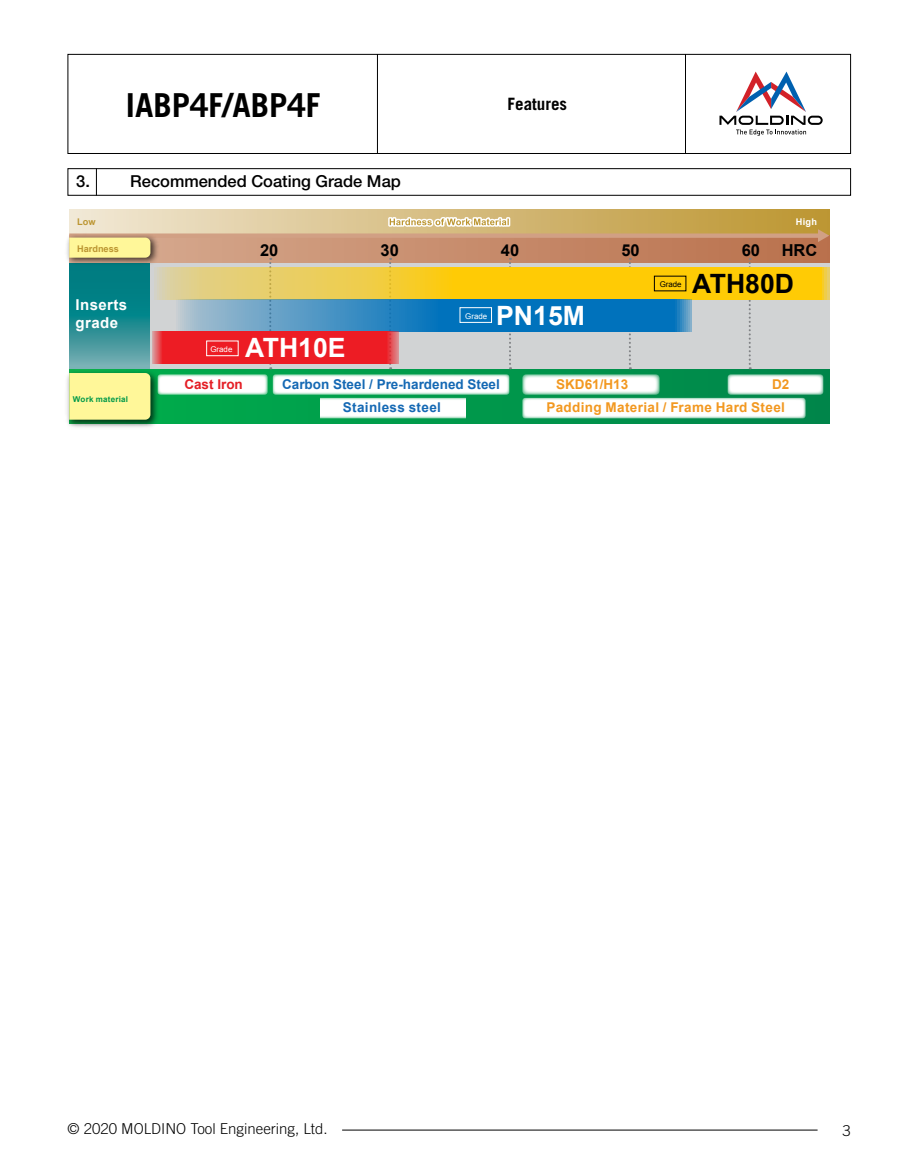
<style>
.page{position:relative;width:905px;height:1175px;background:#fff}
.page>*{position:absolute;margin:0;border:0;box-sizing:border-box;transform-origin:0 0}
.t1{font:700 33px "Trade Gothic";color:#000}
.t2{font:700 26.55px "Arial";color:#fff}
.t3{font:700 26.55px "Arial";color:#000}
.t4{font:700 16.95px "Trade Gothic";color:#000}
.t5{font:500 16.5px "Helvetica Neue";color:#000}
.t6{font:700 16.5px "Arial";color:#000}
.t7{font:300 15px "Trade Gothic";color:#000}
.t8{font:700 15px/18px "Arial";letter-spacing:.025em;color:#fff}
.t9{font:700 13.5px "Arial";letter-spacing:.025em;color:#f29820}
.t10{font:700 13.5px "Arial";color:#1569b4}
.t11{font:700 13.5px "Arial";letter-spacing:.025em;color:#1569b4}
.t12{font:700 13.5px "Arial";color:#f29820}
.t13{font:700 13.5px "Arial";color:#e41e25}
.t14{font:700 9.15px "Arial";color:#bc9632}
.t15{font:700 9.15px "Arial";color:#fff}
.t16{font:700 8.1px "Arial";letter-spacing:.025em;color:#019949}
.t17{font:7.95px "Arial";color:#fff}
.t18{font:7.95px "Arial";color:#000}
</style>
<div class="page">
<div style="left:68px;top:54px;width:782px;height:100px;border:1px solid #000"></div>
<hr style="left:685px;top:54px;width:1px;height:99px;background:#000">
<hr style="left:377px;top:54px;width:1px;height:99px;background:#000">
<hr style="left:342px;top:1129px;width:475px;height:1px;background:#000">
<div style="left:68px;top:168px;width:782px;height:28px;border:1px solid #000"></div>
<svg style="left:96px;top:168px;width:1px;height:27px"></svg>
<div style="left:69px;top:231px;width:760px;height:192px;background:#d1d3d4"></div>
<div style="left:69px;top:210px;width:760px;height:26px;background:linear-gradient(to right,#f1e7d4,#bc942f)"></div>
<svg style="left:69px;top:268px;width:81px;height:99px;background:#228c92"></svg>
<svg style="left:160px;top:369px;width:669px;height:54px;background:#02994c"></svg>
<svg style="left:160px;top:238px;width:669px;height:24px;background:#c68a6a"></svg>
<div style="left:69px;top:233px;width:750px;height:5px;background:#d1a084"></div>
<svg style="left:818px;top:229px;width:11px;height:13px"></svg>
<svg style="left:748px;top:258px;width:2px;height:111px"></svg>
<svg style="left:629px;top:258px;width:2px;height:111px"></svg>
<svg style="left:509px;top:258px;width:2px;height:111px"></svg>
<svg style="left:389px;top:258px;width:2px;height:111px"></svg>
<svg style="left:269px;top:258px;width:2px;height:111px"></svg>
<img style="left:67px;top:367px;width:93px;height:61px">
<div style="left:69px;top:373px;width:81px;height:47px;background:#fff799"></div>
<img style="left:66px;top:232px;width:94px;height:36px">
<svg style="left:69px;top:237px;width:81px;height:21px;background:#f9f095"></svg>
<svg style="left:158px;top:374px;width:110px;height:21px;background:#e4f5ec"></svg>
<svg style="left:273px;top:374px;width:236px;height:21px;background:#e6f5ed"></svg>
<svg style="left:320px;top:398px;width:145px;height:20px;background:#f5fbf7"></svg>
<svg style="left:522px;top:374px;width:137px;height:21px;background:#dcefe6"></svg>
<svg style="left:154px;top:268px;width:675px;height:32px;background:#efc930"></svg>
<svg style="left:178px;top:300px;width:513px;height:32px;background:#2e87c1"></svg>
<svg style="left:152px;top:331px;width:247px;height:32px;background:#eb232b"></svg>
<svg style="left:727px;top:374px;width:96px;height:21px;background:#e1f1e9"></svg>
<div style="left:522px;top:398px;width:283px;height:20px;background:#fff;border-radius:3px"></div>
<svg style="left:388px;top:217px;width:122px;height:10px"></svg>
<div style="left:460px;top:307px;width:31px;height:15px;border:1px solid #fff"></div>
<div style="left:206px;top:341px;width:32px;height:15px;border:1px solid #fff"></div>
<svg style="left:719px;top:72px;width:103px;height:64px"></svg>
<h1 class="t1" style="left:126px;top:85px;width:196px">IABP4F/ABP4F</h1>
<p class="t4" style="left:507px;top:94px;width:61px">Features</p>
<p class="t5" style="left:76px;top:171px;width:15px">3.</p>
<p class="t5" style="left:130px;top:171px;width:272px">Recommended Coating Grade Map</p>
<p class="t14" style="left:77px;top:216px;width:20px">Low</p>
<p class="t15" style="left:795px;top:216px;width:23px">High</p>
<p class="t14" style="left:77px;top:242px;width:43px">Hardness</p>
<p class="t6" style="left:260px;top:240px;width:20px">20</p>
<p class="t6" style="left:380px;top:240px;width:20px">30</p>
<p class="t6" style="left:501px;top:240px;width:20px">40</p>
<p class="t6" style="left:621px;top:240px;width:20px">50</p>
<p class="t6" style="left:741px;top:240px;width:20px">60</p>
<p class="t6" style="left:781px;top:240px;width:37px">HRC</p>
<p class="t8" style="left:76px;top:296px;width:53px">Inserts grade</p>
<p class="t16" style="left:73px;top:394px;width:57px">Work material</p>
<p class="t17" style="left:210px;top:344px;width:24px">Grade</p>
<h2 class="t2" style="left:245px;top:330px;width:102px">ATH10E</h2>
<p class="t17" style="left:465px;top:311px;width:24px">Grade</p>
<h2 class="t2" style="left:496px;top:298px;width:90px">PN15M</h2>
<p class="t18" style="left:659px;top:279px;width:24px">Grade</p>
<h2 class="t3" style="left:692px;top:266px;width:103px">ATH80D</h2>
<p class="t13" style="left:184px;top:375px;width:60px">Cast Iron</p>
<p class="t10" style="left:282px;top:375px;width:219px">Carbon Steel / Pre-hardened Steel</p>
<p class="t12" style="left:556px;top:375px;width:74px">SKD61/H13</p>
<p class="t9" style="left:772px;top:375px;width:19px">D2</p>
<p class="t11" style="left:343px;top:399px;width:100px">Stainless steel</p>
<p class="t9" style="left:546px;top:399px;width:240px">Padding Material / Frame Hard Steel</p>
<p class="t7" style="left:68px;top:1120px;width:261px">© 2020 MOLDINO Tool Engineering, Ltd.</p>
<p class="t7" style="left:842px;top:1121px;width:10px">3</p>
</div>
